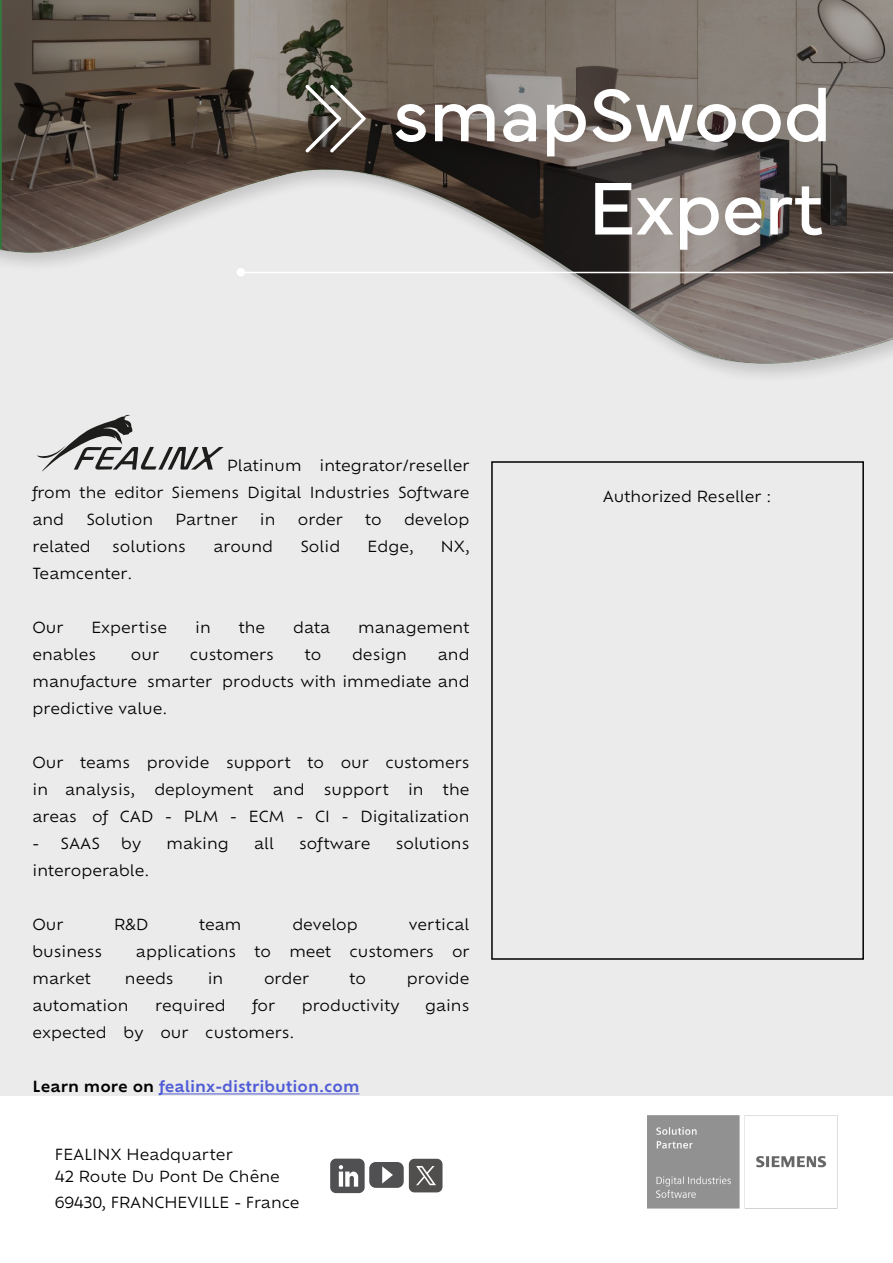
<style>
.page{position:relative;width:893px;height:1263px;background:#fff}
.page>*{position:absolute;margin:0;border:0;box-sizing:border-box;transform-origin:0 0}
.t1{font:77.7px "Mundial";color:#fff}
.t2{font:15px/27px "Ofelia Text";color:#000}
.t3{font:600 15px "Ofelia Text";color:#4f5cd6}
.s1{color:#000}
</style>
<div class="page">
<div style="left:1px;top:0;width:892px;height:1095px;background:#ebebeb"></div>
<div style="left:491px;top:461px;width:373px;height:499px;border:2px solid #000"></div>
<svg style="left:36px;top:415px;width:188px;height:57px"></svg>
<img style="left:647px;top:1115px;width:191px;height:94px">
<svg style="left:0;top:0;width:893px;height:392px"></svg>
<svg style="left:305px;top:85px;width:61px;height:68px;background:#6d665c"></svg>
<hr style="left:245px;top:272px;width:648px;height:1px;background:#fff">
<div style="left:237px;top:268px;width:8px;height:9px;background:#fff;border-radius:50%"></div>
<svg style="left:330px;top:1158px;width:112px;height:35px"></svg>
<hr style="left:159px;top:1093px;width:200px;height:1px;background:#4f5cd6">
<p class="t1" style="left:393px;top:54px;width:440px">smapSwood</p>
<p class="t1" style="left:588px;top:147px;width:236px">Expert</p>
<p class="t2" style="left:32px;top:450px;width:439px;text-align:justify;text-indent:195px">Platinum integrator/reseller from the editor Siemens Digital Industries Software and</p>
<p class="t2" style="left:86px;top:504px;width:68px">Solution</p>
<p class="t2" style="left:175px;top:504px;width:64px">Partner</p>
<p class="t2" style="left:260px;top:504px;width:17px">in</p>
<p class="t2" style="left:298px;top:504px;width:46px">order</p>
<p class="t2" style="left:365px;top:504px;width:18px">to</p>
<p class="t2" style="left:404px;top:504px;width:67px">develop</p>
<p class="t2" style="left:32px;top:531px;width:60px">related</p>
<p class="t2" style="left:112px;top:531px;width:75px">solutions</p>
<p class="t2" style="left:213px;top:531px;width:61px">around</p>
<p class="t2" style="left:300px;top:531px;width:41px">Solid</p>
<p class="t2" style="left:368px;top:531px;width:47px">Edge,</p>
<p class="t2" style="left:441px;top:531px;width:30px">NX,</p>
<p class="t2" style="left:32px;top:558px;width:101px">Teamcenter.</p>
<p class="t2" style="left:32px;top:612px;width:32px">Our</p>
<p class="t2" style="left:91px;top:612px;width:77px">Expertise</p>
<p class="t2" style="left:195px;top:612px;width:17px">in</p>
<p class="t2" style="left:239px;top:612px;width:28px">the</p>
<p class="t2" style="left:293px;top:612px;width:39px">data</p>
<p class="t2" style="left:358px;top:612px;width:113px">management</p>
<p class="t2" style="left:32px;top:639px;width:65px">enables</p>
<p class="t2" style="left:131px;top:639px;width:30px">our</p>
<p class="t2" style="left:190px;top:639px;width:86px">customers</p>
<p class="t2" style="left:305px;top:639px;width:18px">to</p>
<p class="t2" style="left:352px;top:639px;width:56px">design</p>
<p class="t2" style="left:32px;top:639px;width:439px;text-align:justify;text-indent:405px">and manufacture smarter products with immediate and predictive value.</p>
<p class="t2" style="left:32px;top:747px;width:439px">Our teams provide support to our customers in analysis,</p>
<p class="t2" style="left:32px;top:774px;width:439px;text-align:right">the<br>areas of CAD - PLM - ECM - CI - Digitalization</p>
<p class="t2" style="left:32px;top:828px;width:69px">- SAAS</p>
<p class="t2" style="left:121px;top:828px;width:21px">by</p>
<p class="t2" style="left:167px;top:828px;width:64px">making</p>
<p class="t2" style="left:254px;top:828px;width:21px">all</p>
<p class="t2" style="left:299px;top:828px;width:73px">software</p>
<p class="t2" style="left:396px;top:828px;width:75px">solutions</p>
<p class="t2" style="left:32px;top:855px;width:118px">interoperable.</p>
<p class="t2" style="left:32px;top:909px;width:32px">Our</p>
<p class="t2" style="left:114px;top:909px;width:35px">R&amp;D</p>
<p class="t2" style="left:199px;top:909px;width:44px">team</p>
<p class="t2" style="left:292px;top:909px;width:67px">develop</p>
<p class="t2" style="left:409px;top:909px;width:62px">vertical</p>
<p class="t2" style="left:32px;top:936px;width:71px">business</p>
<p class="t2" style="left:136px;top:936px;width:335px">applications to meet customers or</p>
<p class="t2" style="left:32px;top:963px;width:60px">market</p>
<p class="t2" style="left:125px;top:963px;width:50px">needs</p>
<p class="t2" style="left:208px;top:963px;width:17px">in</p>
<p class="t2" style="left:264px;top:963px;width:46px">order</p>
<p class="t2" style="left:350px;top:963px;width:18px">to</p>
<p class="t2" style="left:407px;top:963px;width:64px">provide</p>
<p class="t2" style="left:32px;top:990px;width:98px">automation</p>
<p class="t2" style="left:155px;top:990px;width:72px">required</p>
<p class="t2" style="left:252px;top:990px;width:24px">for</p>
<p class="t2" style="left:302px;top:990px;width:100px">productivity</p>
<p class="t2" style="left:425px;top:990px;width:46px">gains</p>
<p class="t2" style="left:32px;top:1017px;width:263px">expected by our customers.</p>
<p class="t3" style="left:32px;top:1075px;width:329px"><span class="s1">Learn more on</span> fealinx-distribution.com</p>
<p class="t2" style="left:154px;top:774px;width:101px">deployment</p>
<p class="t2" style="left:273px;top:774px;width:33px">and</p>
<p class="t2" style="left:324px;top:774px;width:66px">support</p>
<p class="t2" style="left:408px;top:774px;width:17px">in</p>
<p class="t2" style="left:55px;top:1142px;width:226px;line-height:22.4px">FEALINX Headquarter<br>42 Route Du Pont De Chêne</p>
<p class="t2" style="left:55px;top:1187px;width:246px">69430, FRANCHEVILLE - France</p>
<p class="t2" style="left:603px;top:481px;width:170px">Authorized Reseller :</p>
</div>
